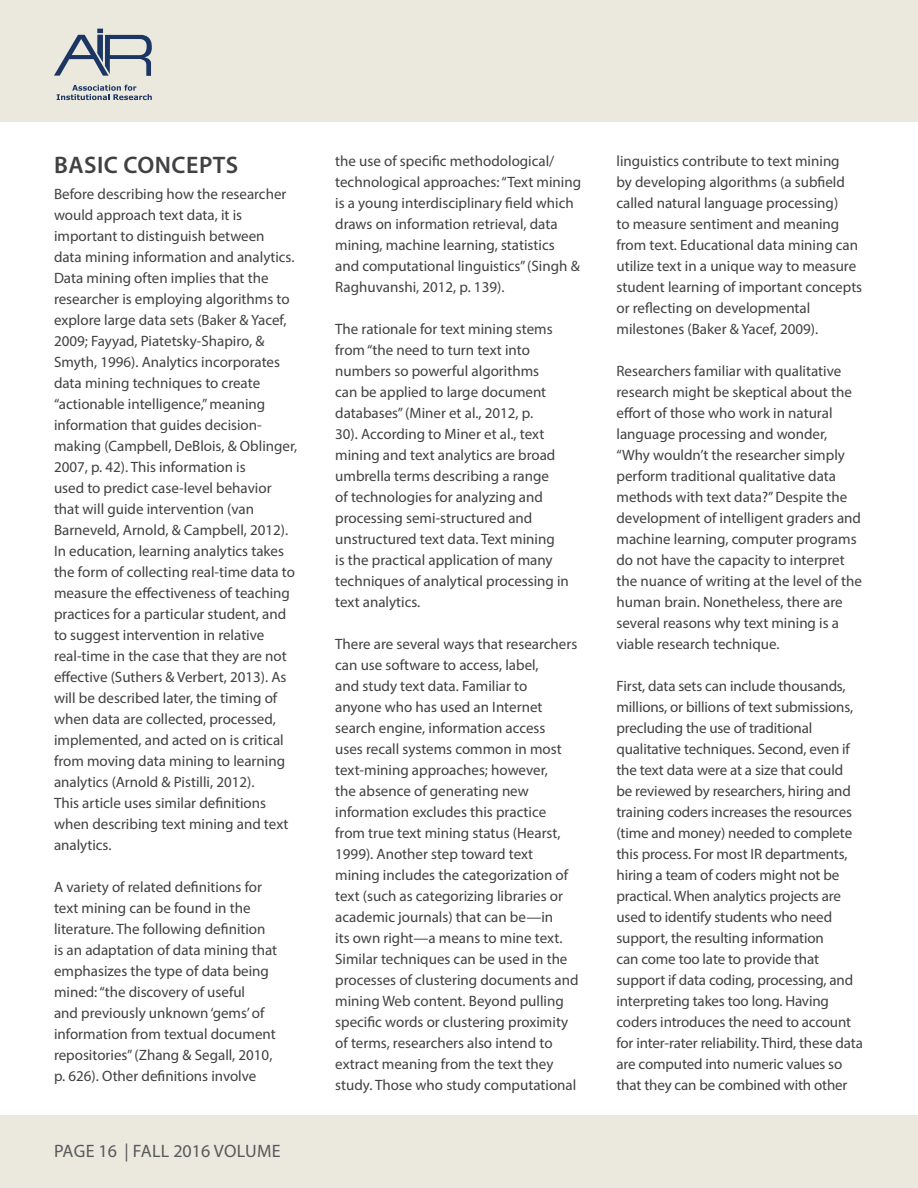
<style>
.page{position:relative;width:918px;height:1188px;background:#fff}
.page>*{position:absolute;margin:0;border:0;box-sizing:border-box;transform-origin:0 0}
.t1{font:600 24px "Myriad Pro";letter-spacing:.02em;color:#414042}
.t2{font:18px "Myriad Pro";letter-spacing:.005em;color:#58595b}
.t3{font:15px/21px "Myriad Pro";color:#414042}
</style>
<div class="page">
<div style="left:0;top:0;width:918px;height:122px;background:#ebe9dd"></div>
<div style="left:0;top:1115px;width:918px;height:73px;background:#ebe9dd"></div>
<svg style="left:54px;top:29px;width:98px;height:47px"></svg>
<svg style="left:57px;top:85px;width:95px;height:15px"></svg>
<h1 class="t1" style="left:54px;top:150px;width:186px">BASIC CONCEPTS</h1>
<p class="t3" style="left:54px;top:183px;width:245px">Before describing how the researcher would approach text data, it is important to distinguish between<br>data mining information and analytics.<br>Data mining often implies that the researcher is employing algorithms to explore large data sets (Baker &amp; Yacef, 2009; Fayyad, Piatetsky-Shapiro, &amp; Smyth, 1996). Analytics incorporates data mining techniques to create “actionable intelligence,” meaning information that guides decision&shy;making (Campbell, DeBlois, &amp; Oblinger, 2007, p. 42). This information is<br>used to predict case-level behavior that will guide intervention (van Barneveld, Arnold, &amp; Campbell, 2012).<br>In education, learning analytics takes the form of collecting real-time data to measure the effectiveness of teaching practices for a particular student, and to suggest intervention in relative real-time in the case that they are not effective (Suthers &amp; Verbert, 2013). As will be described later, the timing of when data are collected, processed, implemented, and acted on is critical from moving data mining to learning analytics (Arnold &amp; Pistilli, 2012).<br>This article uses similar definitions when describing text mining and text analytics.</p>
<p class="t3" style="left:54px;top:876px;width:225px">A variety of related definitions for text mining can be found in the literature. The following definition is an adaptation of data mining that emphasizes the type of data being mined: “the discovery of useful<br>and previously unknown ‘gems’ of information from textual document repositories” (Zhang &amp; Segall, 2010, p. 626). Other definitions involve</p>
<p class="t2" style="left:54px;top:1139px;width:228px">PAGE 16 | FALL 2016 VOLUME</p>
<p class="t3" style="left:335px;top:151px;width:247px">the use of specific methodological/ technological approaches: “Text mining is a young interdisciplinary field which draws on information retrieval, data mining, machine learning, statistics and computational linguistics” (Singh &amp; Raghuvanshi, 2012, p. 139).</p>
<p class="t3" style="left:335px;top:319px;width:235px">The rationale for text mining stems from “the need to turn text into numbers so powerful algorithms<br>can be applied to large document databases” (Miner et al., 2012, p.<br>30). According to Miner et al., text mining and text analytics are broad umbrella terms describing a range<br>of technologies for analyzing and processing semi-structured and unstructured text data. Text mining<br>is the practical application of many techniques of analytical processing in text analytics.</p>
<p class="t3" style="left:335px;top:634px;width:245px">There are several ways that researchers can use software to access, label,<br>and study text data. Familiar to<br>anyone who has used an Internet search engine, information access<br>uses recall systems common in most text-mining approaches; however,<br>the absence of generating new information excludes this practice from true text mining status (Hearst, 1999). Another step toward text mining includes the categorization of text (such as categorizing libraries or academic journals) that can be—in<br>its own right—a means to mine text.<br>Similar techniques can be used in the processes of clustering documents and mining Web content. Beyond pulling specific words or clustering proximity of terms, researchers also intend to extract meaning from the text they study. Those who study computational</p>
<p class="t3" style="left:616px;top:151px;width:247px">linguistics contribute to text mining<br>by developing algorithms (a subfield called natural language processing)<br>to measure sentiment and meaning from text. Educational data mining can utilize text in a unique way to measure student learning of important concepts or reflecting on developmental milestones (Baker &amp; Yacef, 2009).</p>
<p class="t3" style="left:616px;top:361px;width:247px">Researchers familiar with qualitative research might be skeptical about the effort of those who work in natural language processing and wonder, “Why wouldn’t the researcher simply perform traditional qualitative data methods with text data?” Despite the development of intelligent graders and machine learning, computer programs do not have the capacity to interpret the nuance of writing at the level of the human brain. Nonetheless, there are several reasons why text mining is a viable research technique.</p>
<p class="t3" style="left:616px;top:676px;width:248px">First, data sets can include thousands, millions, or billions of text submissions, precluding the use of traditional qualitative techniques. Second, even if the text data were at a size that could<br>be reviewed by researchers, hiring and training coders increases the resources (time and money) needed to complete this process. For most IR departments, hiring a team of coders might not be practical. When analytics projects are used to identify students who need support, the resulting information<br>can come too late to provide that support if data coding, processing, and interpreting takes too long. Having coders introduces the need to account for inter-rater reliability. Third, these data are computed into numeric values so that they can be combined with other</p>
</div>
